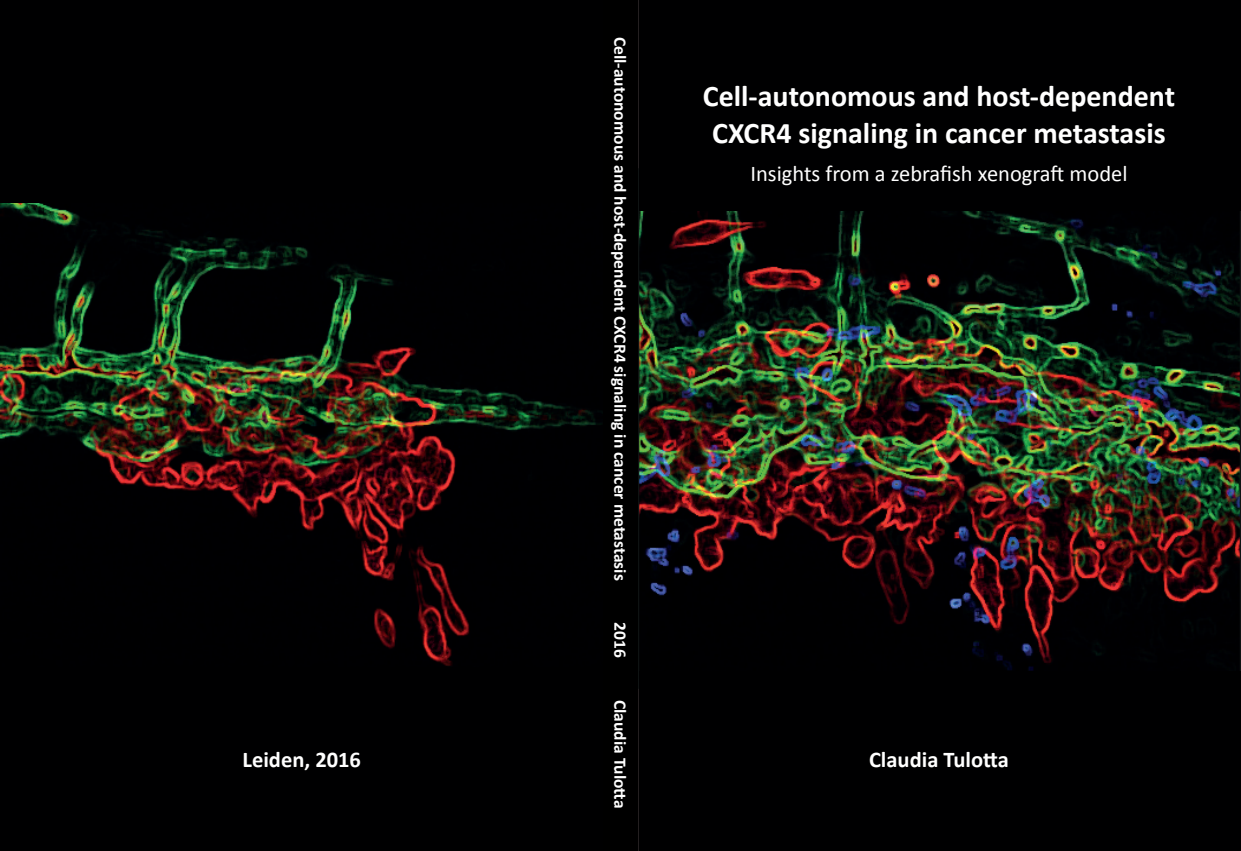
<style>
.page{position:relative;width:1241px;height:851px;background:#fff}
.page>*{position:absolute;margin:0;border:0;box-sizing:border-box;transform-origin:0 0}
.table_of_content{font:700 30px "Calibri";color:#fff}
.table_of_content-2{font:22.5px "Calibri";color:#fff}
.table_of_content-3{font:700 22.5px "Calibri";color:#fff}
.table_of_content-4{font:700 17.5px "Calibri";color:#fff}
</style>
<div class="page">
<img style="left:637px;top:211px;width:601px;height:467px">
<div style="left:638px;top:0;width:602px;height:210px;background:#000001"></div>
<div style="left:638px;top:671px;width:602px;height:179px;background:#000001"></div>
<img style="left:0;top:203px;width:603px;height:464px">
<div style="left:0;top:0;width:603px;height:203px;background:#000001"></div>
<div style="left:0;top:667px;width:603px;height:183px;background:#000001"></div>
<div style="left:603px;top:0;width:34px;height:850px;background:#000"></div>
<p class="table_of_content-3" style="left:242px;top:743px;width:120px">Leiden, 2016</p>
<p class="table_of_content-4" style="left:632px;top:37px;width:545px;rotate:90deg">Cell-autonomous and host-dependent CXCR4 signaling in cancer metastasis</p>
<p class="table_of_content-4" style="left:632px;top:622px;width:37px;rotate:90deg">2016</p>
<p class="table_of_content-4" style="left:632px;top:699px;width:110px;rotate:90deg">Claudia Tulotta</p>
<p class="table_of_content" style="left:702px;top:74px;width:474px">Cell-autonomous and host-dependent</p>
<p class="table_of_content" style="left:712px;top:112px;width:455px">CXCR4 signaling in cancer metastasis</p>
<p class="table_of_content-2" style="left:750px;top:157px;width:378px">Insights from a zebrafish xenograft model</p>
<p class="table_of_content-3" style="left:868px;top:743px;width:141px">Claudia Tulotta</p>
</div>
